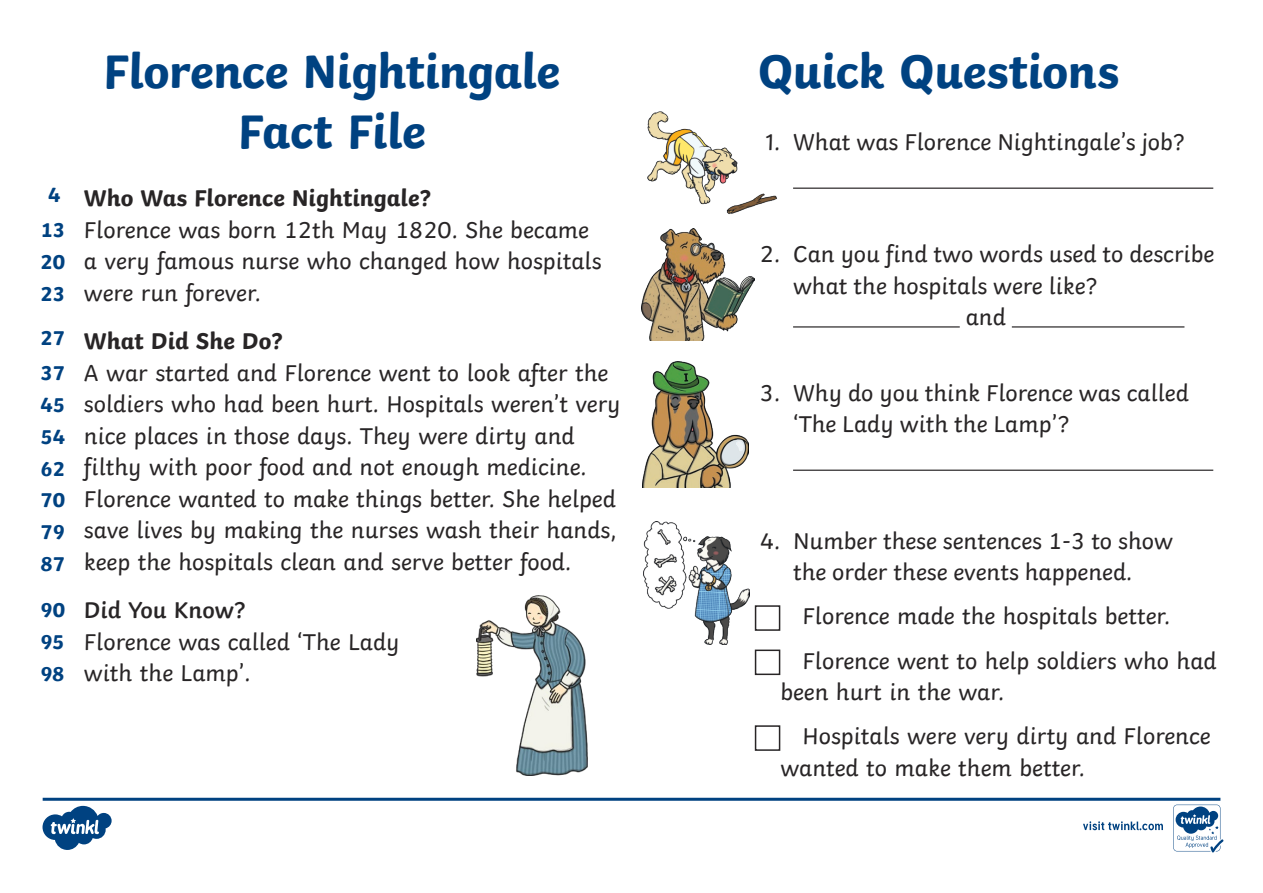
<style>
.page{position:relative;width:1263px;height:893px;background:#fff}
.page>*{position:absolute;margin:0;border:0;box-sizing:border-box;transform-origin:0 0}
.Heading_1{font:700 49.5px/59.4px "Twinkl";letter-spacing:-.01em;color:#004281;text-align:center}
.KS1_Body_Copy{font:24px/31.5px "Twinkl";color:#282526}
.Heading_4{font:700 24px "Twinkl";color:#282526}
.Heading_4-2{font:600 24px "Twinkl";color:#282526}
.KS1_Body_Copy-2{font:700 21px "Twinkl";color:#004281}
</style>
<div class="page">
<hr style="left:793px;top:188px;width:420px;height:1px;background:#282526">
<hr style="left:793px;top:326px;width:167px;height:2px;background:#282526">
<hr style="left:1012px;top:326px;width:172px;height:2px;background:#282526">
<hr style="left:793px;top:470px;width:420px;height:1px;background:#282526">
<div style="left:755px;top:605px;width:25px;height:26px;border:2px solid #282526"></div>
<div style="left:755px;top:650px;width:25px;height:25px;border:2px solid #282526"></div>
<div style="left:755px;top:725px;width:25px;height:26px;border:2px solid #282526"></div>
<img style="left:647px;top:111px;width:150px;height:103px">
<img style="left:643px;top:522px;width:106px;height:122px">
<img style="left:642px;top:361px;width:106px;height:127px">
<img style="left:642px;top:229px;width:112px;height:111px">
<img style="left:476px;top:595px;width:111px;height:180px">
<svg style="left:43px;top:798px;width:1180px;height:54px"></svg>
<p class="KS1_Body_Copy-2" style="left:48px;top:177px;width:14px">4</p>
<p class="KS1_Body_Copy-2" style="left:40px;top:212px;width:26px">13</p>
<p class="KS1_Body_Copy-2" style="left:40px;top:244px;width:26px">20</p>
<p class="KS1_Body_Copy-2" style="left:40px;top:276px;width:26px">23</p>
<p class="KS1_Body_Copy-2" style="left:40px;top:320px;width:26px">27</p>
<p class="KS1_Body_Copy-2" style="left:40px;top:355px;width:26px">37</p>
<p class="KS1_Body_Copy-2" style="left:40px;top:387px;width:26px">45</p>
<p class="KS1_Body_Copy-2" style="left:40px;top:419px;width:26px">54</p>
<p class="KS1_Body_Copy-2" style="left:40px;top:451px;width:26px">62</p>
<p class="KS1_Body_Copy-2" style="left:40px;top:483px;width:26px">70</p>
<p class="KS1_Body_Copy-2" style="left:40px;top:515px;width:26px">79</p>
<p class="KS1_Body_Copy-2" style="left:40px;top:547px;width:26px">87</p>
<p class="KS1_Body_Copy-2" style="left:40px;top:593px;width:26px">90</p>
<p class="KS1_Body_Copy-2" style="left:40px;top:625px;width:26px">95</p>
<p class="KS1_Body_Copy-2" style="left:40px;top:656px;width:26px">98</p>
<p class="Heading_1" style="left:103px;top:37px;width:458px">Florence Nightingale<br>Fact File</p>
<p class="Heading_1" style="left:758px;top:37px;width:363px">Quick Questions</p>
<p class="KS1_Body_Copy" style="left:765px;top:124px;width:421px">1. What was Florence Nightingale’s job?</p>
<p class="Heading_4" style="left:84px;top:178px;width:348px">Who Was Florence Nightingale?</p>
<p class="KS1_Body_Copy" style="left:84px;top:212px;width:519px">Florence was born 12th May 1820. She became a very famous nurse who changed how hospitals were run forever.</p>
<p class="Heading_4" style="left:84px;top:321px;width:200px">What Did She Do?</p>
<p class="KS1_Body_Copy" style="left:84px;top:355px;width:538px">A war started and Florence went to look after the soldiers who had been hurt. Hospitals weren’t very nice places in those days. They were dirty and filthy with poor food and not enough medicine.<br>Florence wanted to make things better. She helped save lives by making the nurses wash their hands, keep the hospitals clean and serve better food.</p>
<p class="Heading_4-2" style="left:84px;top:591px;width:163px">Did You Know?</p>
<p class="KS1_Body_Copy" style="left:84px;top:624px;width:317px">Florence was called ‘The Lady with the Lamp’.</p>
<p class="KS1_Body_Copy" style="left:760px;top:236px;width:456px">2. Can you find two words used to describe</p>
<p class="KS1_Body_Copy" style="left:793px;top:268px;width:306px">what the hospitals were like?</p>
<p class="KS1_Body_Copy" style="left:966px;top:299px;width:42px">and</p>
<p class="KS1_Body_Copy" style="left:793px;top:375px;width:397px;text-indent:-33px">3. Why do you think Florence was called ‘The Lady with the Lamp’?</p>
<p class="KS1_Body_Copy" style="left:760px;top:523px;width:415px;text-align:center">4. Number these sentences 1-3 to show the order these events happened.</p>
<p class="KS1_Body_Copy" style="left:803px;top:598px;width:369px">Florence made the hospitals better.</p>
<p class="KS1_Body_Copy" style="left:780px;top:643px;width:438px;text-indent:22px">Florence went to help soldiers who had been hurt in the war.</p>
<p class="KS1_Body_Copy" style="left:780px;top:718px;width:432px;text-indent:22px">Hospitals were very dirty and Florence wanted to make them better.</p>
</div>
